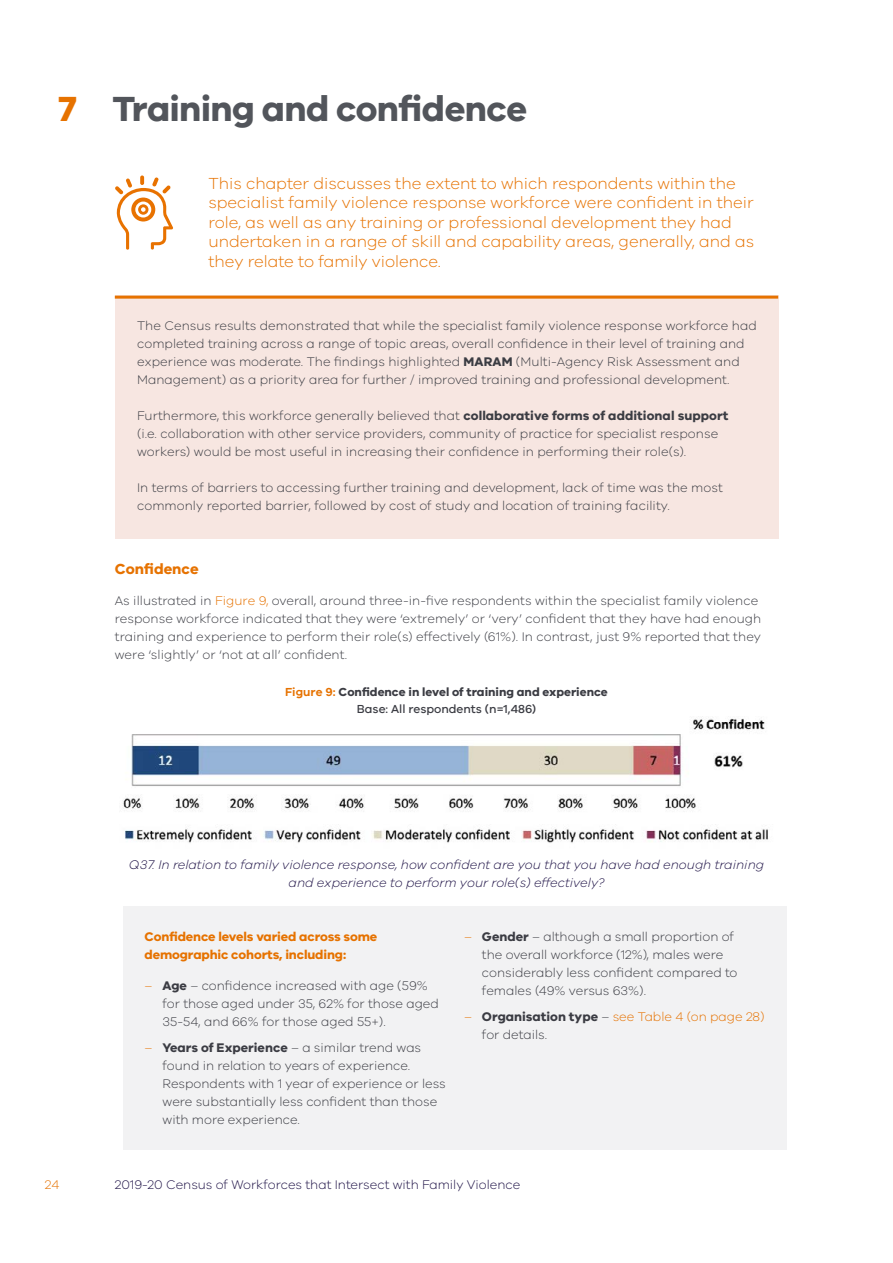
<style>
.page{position:relative;width:893px;height:1263px;background:#fff}
.page>*{position:absolute;margin:0;border:0;box-sizing:border-box;transform-origin:0 0}
.t1{font:700 36px "VIC";letter-spacing:-.015em;color:#52555b}
.t2{font:300 16.5px/19.5px "VIC";color:#e67200}
.t3{font:700 15px "VIC";color:#e67200}
.t4{font:300 12.9px/18px "VIC";letter-spacing:.005em;color:#3b3c43}
.t5{font:italic 300 12.9px/18px "VIC";color:#1e1246;text-align:center}
.t6{font:700 12.9px/18px "VIC";letter-spacing:-.01em;color:#e67200}
.t7{font:300 12.9px "VIC";color:#1e1246}
.t8{font:300 12.9px/18px "VIC";color:#e67200}
.t9{font:700 12px/16.5px "VIC";color:#3b3c43;text-align:center}
.s1{color:#e67200}
.s2{font-weight:700}
.s3{font-weight:600;color:#e67200}
.s4{font-weight:500}
.s5{font-weight:700;color:#3b3c43}
.s6{color:#3b3c43}
</style>
<div class="page">
<img style="left:123px;top:716px;width:646px;height:127px">
<div style="left:123px;top:907px;width:664px;height:243px;background:#f2f2f3"></div>
<div style="left:116px;top:296px;width:663px;height:243px;background:#f7e6e1"></div>
<hr style="left:115px;top:296px;width:663px;height:3px;background:#e67200">
<svg style="left:115px;top:177px;width:58px;height:73px"></svg>
<h1 class="t1" style="left:58px;top:87px;width:470px"><span class="s1">7</span> Training and confidence</h1>
<p class="t2" style="left:208px;top:173px;width:547px">This chapter discusses the extent to which respondents within the specialist family violence response workforce were confident in their role, as well as any training or professional development they had undertaken in a range of skill and capability areas, generally, and as they relate to family violence.</p>
<p class="t4" style="left:137px;top:316px;width:621px">The Census results demonstrated that while the specialist family violence response workforce had completed training across a range of topic areas, overall confidence in their level of training and experience was moderate. The findings highlighted <span class="s2">MARAM</span> (Multi-Agency Risk Assessment and Management) as a priority area for further / improved training and professional development.</p>
<p class="t4" style="left:137px;top:406px;width:593px">Furthermore, this workforce generally believed that <span class="s2">collaborative forms of additional support </span>(i.e. collaboration with other service providers, community of practice for specialist response workers) would be most useful in increasing their confidence in performing their role(s).</p>
<p class="t4" style="left:137px;top:478px;width:587px">In terms of barriers to accessing further training and development, lack of time was the most commonly reported barrier, followed by cost of study and location of training facility.</p>
<p class="t3" style="left:115px;top:560px;width:85px">Confidence</p>
<p class="t4" style="left:115px;top:591px;width:648px">As illustrated in <span class="s1">Figure 9,</span> overall, around three-in-five respondents within the specialist family violence response workforce indicated that they were ‘extremely’ or ‘very’ confident that they have had enough training and experience to perform their role(s) effectively (61%). In contrast, just 9% reported that they were ‘slightly’ or ‘not at all’ confident.</p>
<p class="t9" style="left:285px;top:684px;width:324px"><span class="s3">Figure 9:</span> Confidence in level of training and experience<br><span class="s4">Base: All respondents (n=1,486)</span></p>
<p class="t5" style="left:129px;top:855px;width:637px">Q37. In relation to family violence response, how confident are you that you have had enough training and experience to perform your role(s) effectively?</p>
<p class="t8" style="left:45px;top:1175px;width:16px">24</p>
<p class="t6" style="left:145px;top:927px;width:234px">Confidence levels varied across some demographic cohorts, including:</p>
<p class="t4" style="left:163px;top:976px;width:278px;text-indent:-18px"><span class="s1">–</span> <span class="s2">Age</span> – confidence increased with age (59% for those aged under 35, 62% for those aged<br>35-54, and 66% for those aged 55+).</p>
<p class="t4" style="left:163px;top:1038px;width:285px;text-indent:-18px"><span class="s1">–</span> <span class="s2">Years of Experience</span> – a similar trend was found in relation to years of experience.<br>Respondents with 1 year of experience or less were substantially less confident than those with more experience.</p>
<p class="t4" style="left:482px;top:927px;width:257px;text-indent:-18px"><span class="s1">–</span> <span class="s2">Gender</span> – although a small proportion of the overall workforce (12%), males were considerably less confident compared to females (49% versus 63%).</p>
<p class="t8" style="left:482px;top:1007px;width:284px;text-indent:-18px">– <span class="s5">Organisation type</span> <span class="s6">–</span> see Table 4 (on page 28) <span class="s6">for details.</span></p>
<p class="t7" style="left:115px;top:1177px;width:407px">2019-20 Census of Workforces that Intersect with Family Violence</p>
</div>
